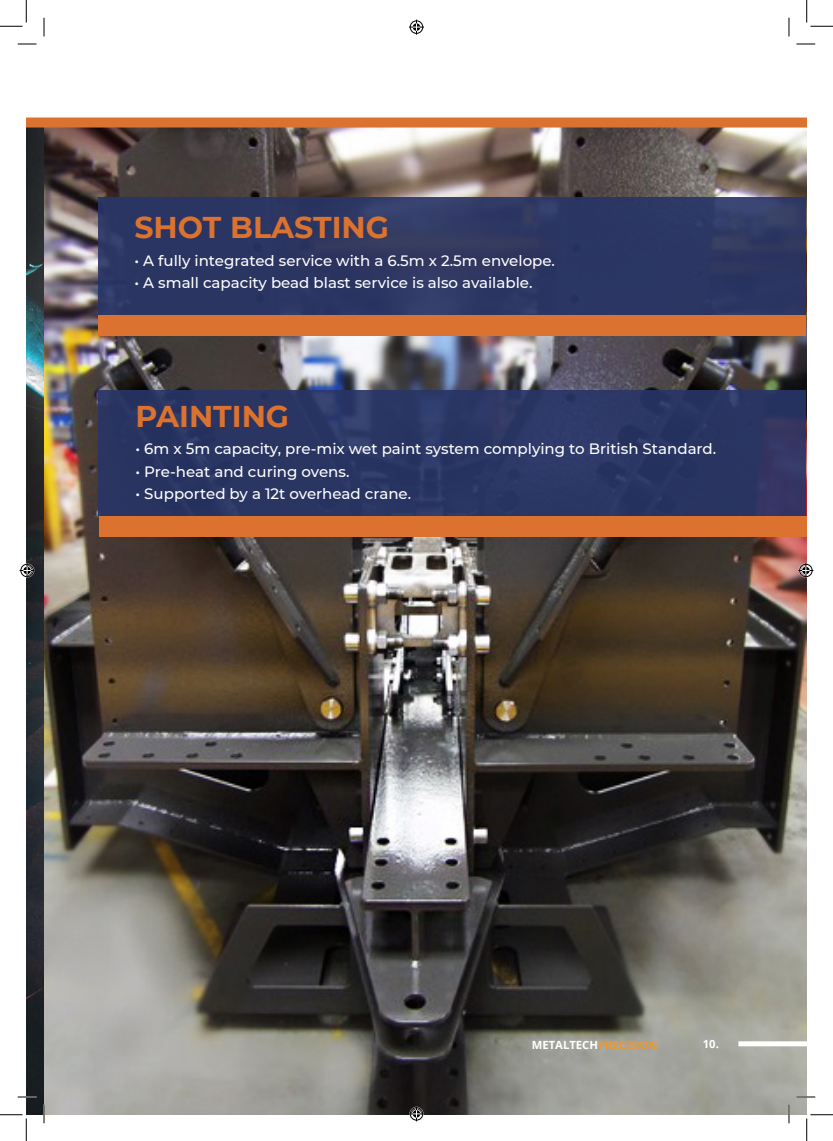
<style>
.page{position:relative;width:833px;height:1141px;background:#fff}
.page>*{position:absolute;margin:0;border:0;box-sizing:border-box;transform-origin:0 0}
.Title_01{font:700 30px "Montserrat";color:#db722f}
.Intro_text{font:500 15px "Montserrat";color:#fff}
.Text_03_Left{font:700 11.25px "Open Sans";color:#fff}
.Text_03_Right{font:700 11.25px "Open Sans";color:#fff}
.s1{color:#ef962a}
</style>
<div class="page">
<img style="left:26px;top:127px;width:780px;height:987px">
<div style="left:99px;top:197px;width:706px;height:118px;background:#283567"></div>
<div style="left:738px;top:1041px;width:68px;height:5px;background:#fff"></div>
<div style="left:99px;top:390px;width:706px;height:126px;background:#283567"></div>
<svg style="left:26px;top:26px;width:780px;height:101px"></svg>
<div style="left:99px;top:315px;width:706px;height:21px;background:#db722f"></div>
<div style="left:99px;top:516px;width:707px;height:20px;background:#db722f"></div>
<svg style="left:18px;top:43px;width:18px;height:2px"></svg>
<svg style="left:796px;top:43px;width:18px;height:2px"></svg>
<svg style="left:18px;top:1096px;width:18px;height:1px"></svg>
<svg style="left:796px;top:1096px;width:18px;height:1px"></svg>
<svg style="left:43px;top:18px;width:2px;height:18px"></svg>
<svg style="left:43px;top:1104px;width:2px;height:19px"></svg>
<svg style="left:787px;top:18px;width:2px;height:18px"></svg>
<svg style="left:787px;top:1104px;width:2px;height:19px"></svg>
<svg style="left:0;top:0;width:27px;height:27px"></svg>
<svg style="left:0;top:1114px;width:27px;height:26px"></svg>
<svg style="left:806px;top:0;width:26px;height:27px"></svg>
<svg style="left:806px;top:1114px;width:26px;height:26px"></svg>
<svg style="left:409px;top:20px;width:15px;height:15px"></svg>
<svg style="left:409px;top:1106px;width:15px;height:15px"></svg>
<svg style="left:20px;top:563px;width:15px;height:15px"></svg>
<svg style="left:797px;top:563px;width:15px;height:15px"></svg>
<p class="Title_01" style="left:134px;top:205px;width:256px">SHOT BLASTING</p>
<p class="Intro_text" style="left:134px;top:250px;width:422px">• A fully integrated service with a 6.5m x 2.5m envelope.</p>
<p class="Intro_text" style="left:134px;top:272px;width:399px">• A small capacity bead blast service is also available.</p>
<p class="Title_01" style="left:135px;top:394px;width:155px">PAINTING</p>
<p class="Intro_text" style="left:135px;top:438px;width:582px">• 6m x 5m capacity, pre-mix wet paint system complying to British Standard.</p>
<p class="Intro_text" style="left:135px;top:460px;width:215px">• Pre-heat and curing ovens.</p>
<p class="Intro_text" style="left:135px;top:483px;width:277px">• Supported by a 12t overhead crane.</p>
<p class="Text_03_Left" style="left:531px;top:1036px;width:127px">METALTECH<span class="s1">PRECISION</span></p>
<p class="Text_03_Right" style="left:702px;top:1035px;width:18px">10.</p>
</div>
